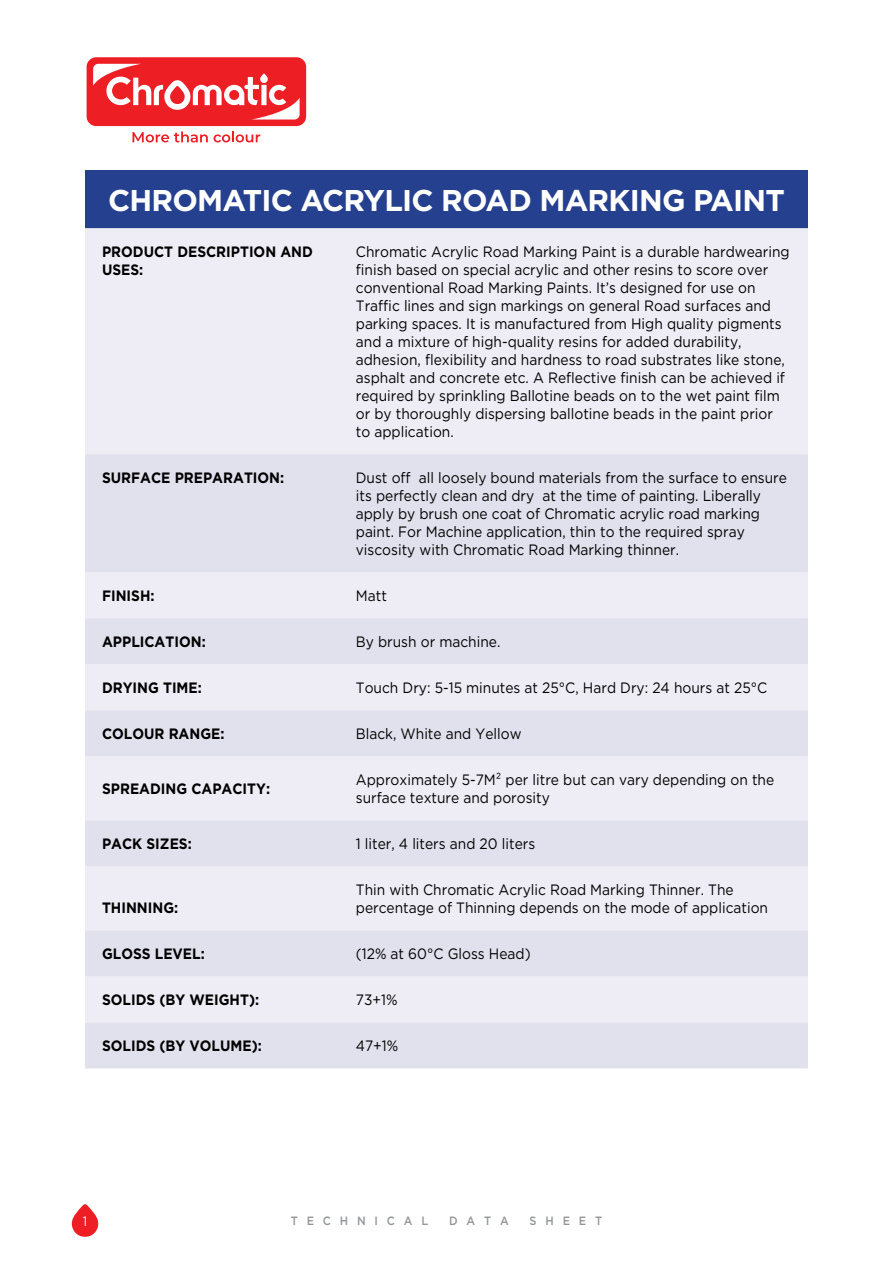
<style>
.page{position:relative;width:893px;height:1263px;background:#fff}
.page>*{position:absolute;margin:0;border:0;box-sizing:border-box;transform-origin:0 0}
.t1{font:700 30px "Gotham";letter-spacing:-.025em;color:#fff}
.t2{font:15px/18px "Gotham";color:#000;scale:.92 1}
.t3{font:700 15px/18px "Gotham";color:#000;scale:.92 1}
.t4{font:13.5px "Gotham";color:#fff;scale:.92 1}
.t5{font:500 12px "Gotham";letter-spacing:.8em;color:#939598;scale:.92 1}
</style>
<div class="page">
<svg style="left:71px;top:1204px;width:28px;height:33px"></svg>
<svg style="left:85px;top:56px;width:223px;height:72px"></svg>
<div style="left:87px;top:57px;width:219px;height:69px;background:#ed1f24;border-radius:10px"></div>
<svg style="left:93px;top:64px;width:207px;height:56px"></svg>
<svg style="left:132px;top:131px;width:76px;height:11px"></svg>
<svg style="left:214px;top:131px;width:46px;height:11px"></svg>
<div style="left:85px;top:170px;width:723px;height:58px;background:#25408f"></div>
<div style="left:85px;top:228px;width:723px;height:226px;background:#eeedf5"></div>
<svg style="left:85px;top:454px;width:723px;height:614px;fill:#e1e0ed"></svg>
<h1 class="t1" style="left:108px;top:181px;width:678px">CHROMATIC ACRYLIC ROAD MARKING PAINT</h1>
<p class="t3" style="left:102px;top:243px;width:231px">PRODUCT DESCRIPTION AND<br>USES:</p>
<p class="t2" style="left:356px;top:242px;width:473px">Chromatic Acrylic Road Marking Paint is a durable hardwearing finish based on special acrylic and other resins to score over conventional Road Marking Paints. It’s designed for use on Traffic lines and sign markings on general Road surfaces and parking spaces. It is manufactured from High quality pigments and a mixture of high-quality resins for added durability, adhesion, flexibility and hardness to road substrates like stone, asphalt and concrete etc. A Reflective finish can be achieved if required by sprinkling Ballotine beads on to the wet paint film or by thoroughly dispersing ballotine beads in the paint prior to application.</p>
<p class="t3" style="left:102px;top:469px;width:199px">SURFACE PREPARATION:</p>
<p class="t2" style="left:356px;top:468px;width:470px">Dust off all loosely bound materials from the surface to ensure its perfectly clean and dry at the time of painting. Liberally apply by brush one coat of Chromatic acrylic road marking paint. For Machine application, thin to the required spray viscosity with Chromatic Road Marking thinner.</p>
<p class="t3" style="left:102px;top:587px;width:59px">FINISH:</p>
<p class="t2" style="left:356px;top:587px;width:35px">Matt</p>
<p class="t3" style="left:102px;top:633px;width:114px">APPLICATION:</p>
<p class="t2" style="left:356px;top:633px;width:159px">By brush or machine.</p>
<p class="t3" style="left:102px;top:679px;width:110px">DRYING TIME:</p>
<p class="t2" style="left:356px;top:679px;width:449px">Touch Dry: 5-15 minutes at 25°C, Hard Dry: 24 hours at 25°C</p>
<p class="t3" style="left:102px;top:725px;width:135px">COLOUR RANGE:</p>
<p class="t2" style="left:356px;top:725px;width:182px">Black, White and Yellow</p>
<p class="t3" style="left:102px;top:780px;width:184px">SPREADING CAPACITY:</p>
<p class="t2" style="left:356px;top:771px;width:456px">Approximately 5-7M² per litre but can vary depending on the surface texture and porosity</p>
<p class="t3" style="left:102px;top:835px;width:99px">PACK SIZES:</p>
<p class="t2" style="left:356px;top:835px;width:196px">1 liter, 4 liters and 20 liters</p>
<p class="t3" style="left:102px;top:899px;width:84px">THINNING:</p>
<p class="t2" style="left:356px;top:881px;width:450px">Thin with Chromatic Acrylic Road Marking Thinner. The percentage of Thinning depends on the mode of application</p>
<p class="t3" style="left:102px;top:945px;width:113px">GLOSS LEVEL:</p>
<p class="t2" style="left:356px;top:945px;width:191px">(12% at 60°C Gloss Head)</p>
<p class="t3" style="left:102px;top:991px;width:172px">SOLIDS (BY WEIGHT):</p>
<p class="t2" style="left:356px;top:991px;width:47px">73+1%</p>
<p class="t3" style="left:102px;top:1037px;width:175px">SOLIDS (BY VOLUME):</p>
<p class="t2" style="left:356px;top:1037px;width:48px">47+1%</p>
<p class="t4" style="left:83px;top:1212px;width:6px">1</p>
<p class="t5" style="left:291px;top:1213px;width:151px">TECHNICAL</p>
<p class="t5" style="left:449px;top:1213px;width:66px">DATA</p>
<p class="t5" style="left:530px;top:1213px;width:80px">SHEET</p>
</div>
